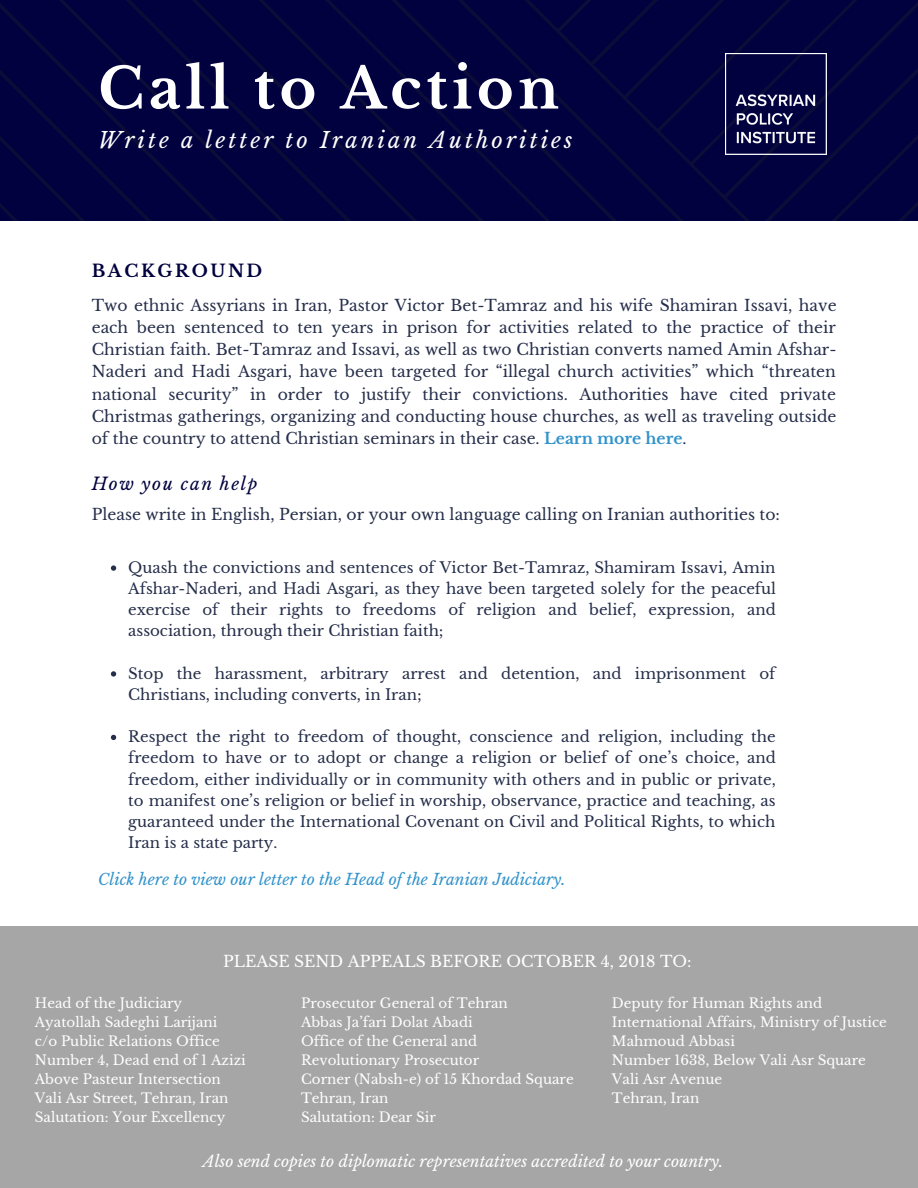
<style>
.page{position:relative;width:918px;height:1188px;background:#fff}
.page>*{position:absolute;margin:0;border:0;box-sizing:border-box;transform-origin:0 0}
.t1{font:700 56.1px "Libre Baskerville";letter-spacing:.08em;color:#fff}
.t2{font:italic 21.75px "Libre Baskerville";letter-spacing:.14em;color:#fff}
.t3{font:italic 17.1px "Libre Baskerville";letter-spacing:.095em;color:#00013e}
.t4{font:700 17.1px "Libre Baskerville";letter-spacing:.15em;color:#00013e}
.t5{font:15.6px/22.2px "Libre Baskerville";color:#252e4a;text-align:justify}
.t6{font:italic 15.6px "Libre Baskerville";color:#fff}
.t7{font:italic 15.6px "Libre Baskerville";color:#3293cb}
.t8{font:15.6px "Libre Baskerville";color:#fff}
.t9{font:15px/21.1px "Libre Baskerville";color:#252e4a;text-align:justify}
.t10{font:13.5px/19px "Libre Baskerville";color:#fff}
.s1{font-weight:700;color:#3293cb}
</style>
<div class="page">
<div style="left:0;top:0;width:918px;height:221px;background:#00013e"></div>
<div style="left:0;top:926px;width:918px;height:262px;background:#a6a6a6"></div>
<img style="left:726px;top:54px;width:100px;height:100px">
<svg style="left:111px;top:565px;width:5px;height:6px"></svg>
<svg style="left:111px;top:671px;width:5px;height:6px"></svg>
<svg style="left:111px;top:735px;width:5px;height:5px"></svg>
<h1 class="t1" style="left:98px;top:54px;width:462px">Call to Action</h1>
<h2 class="t2" style="left:98px;top:127px;width:476px">Write a letter to Iranian Authorities</h2>
<p class="t4" style="left:92px;top:260px;width:172px">BACKGROUND</p>
<p class="t5" style="left:92px;top:294px;width:746px">Two ethnic Assyrians in Iran, Pastor Victor Bet-Tamraz and his wife Shamiran Issavi, have each been sentenced to ten years in prison for activities related to the practice of their Christian faith. Bet-Tamraz and Issavi, as well as two Christian converts named Amin Afshar-Naderi and Hadi Asgari, have been targeted for “illegal church activities” which “threaten national security” in order to justify their convictions. Authorities have cited private Christmas gatherings, organizing and conducting house churches, as well as traveling outside of the country to attend Christian seminars in their case. <span class="s1">Learn more here</span>.</p>
<p class="t3" style="left:92px;top:473px;width:167px">How you can help</p>
<p class="t5" style="left:92px;top:503px;width:690px">Please write in English, Persian, or your own language calling on Iranian authorities to:</p>
<p class="t9" style="left:128px;top:557px;width:649px">Quash the convictions and sentences of Victor Bet-Tamraz, Shamiram Issavi, Amin Afshar-Naderi, and Hadi Asgari, as they have been targeted solely for the peaceful exercise of their rights to freedoms of religion and belief, expression, and association, through their Christian faith;</p>
<p class="t9" style="left:128px;top:663px;width:649px">Stop the harassment, arbitrary arrest and detention, and imprisonment of<br>Christians, including converts, in Iran;</p>
<p class="t9" style="left:128px;top:726px;width:649px">Respect the right to freedom of thought, conscience and religion, including the freedom to have or to adopt or change a religion or belief of one’s choice, and freedom, either individually or in community with others and in public or private, to manifest one’s religion or belief in worship, observance, practice and teaching, as guaranteed under the International Covenant on Civil and Political Rights, to which Iran is a state party.</p>
<p class="t7" style="left:98px;top:870px;width:469px">Click here to view our letter to the Head of the Iranian Judiciary.</p>
<p class="t8" style="left:223px;top:952px;width:470px">PLEASE SEND APPEALS BEFORE OCTOBER 4, 2018 TO:</p>
<p class="t10" style="left:35px;top:993px;width:212px">Head of the Judiciary<br>Ayatollah Sadeghi Larijani<br>c/o Public Relations Office<br>Number 4, Dead end of 1 Azizi<br>Above Pasteur Intersection<br>Vali Asr Street, Tehran, Iran<br>Salutation: Your Excellency</p>
<p class="t10" style="left:301px;top:993px;width:274px">Prosecutor General of Tehran<br>Abbas Ja’fari Dolat Abadi<br>Office of the General and<br>Revolutionary Prosecutor<br>Corner (Nabsh-e) of 15 Khordad Square<br>Tehran, Iran<br>Salutation: Dear Sir</p>
<p class="t10" style="left:612px;top:993px;width:277px">Deputy for Human Rights and<br>International Affairs, Ministry of Justice<br>Mahmoud Abbasi<br>Number 1638, Below Vali Asr Square<br>Vali Asr Avenue<br>Tehran, Iran</p>
<p class="t6" style="left:203px;top:1151px;width:522px">Also send copies to diplomatic representatives accredited to your country.</p>
</div>
